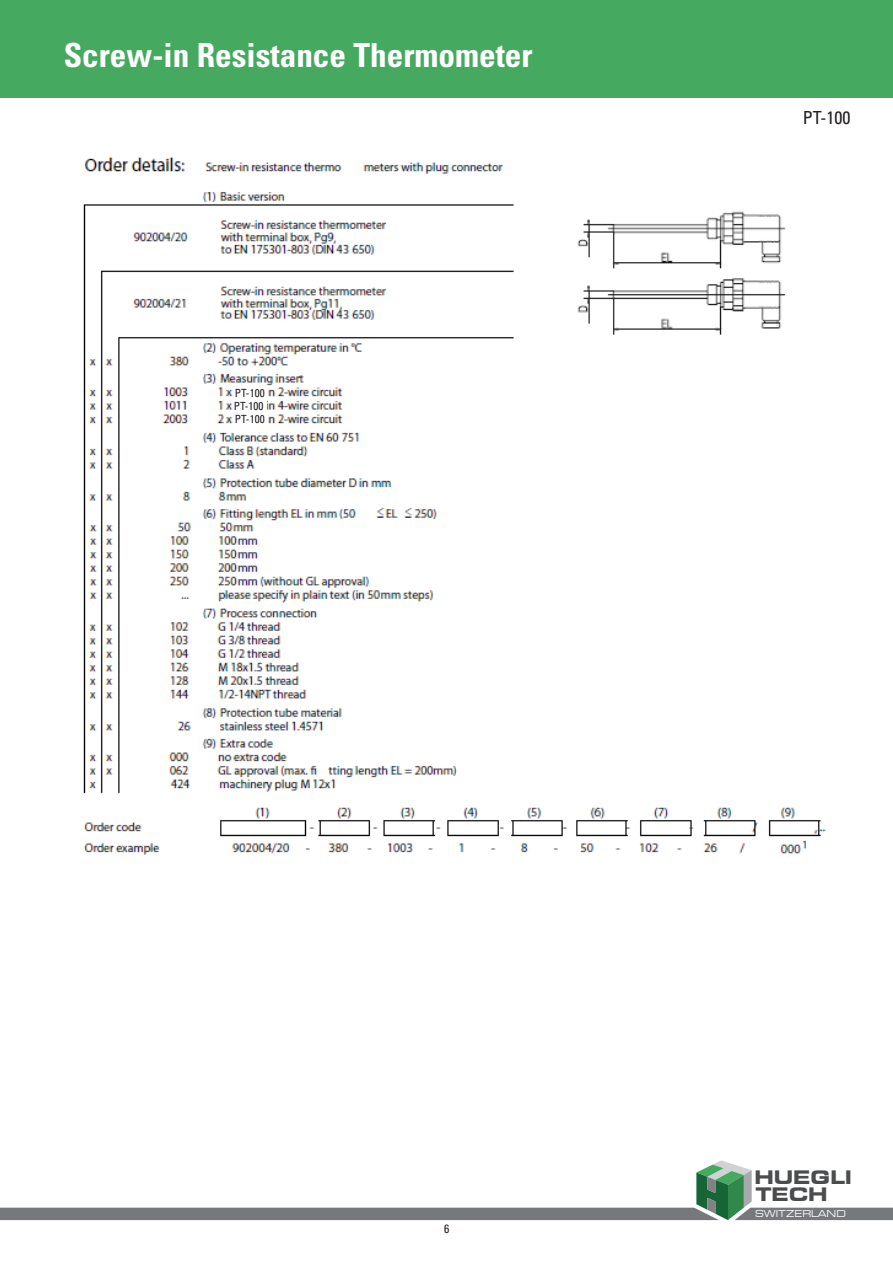
<style>
.page{position:relative;width:893px;height:1263px;background:#fff}
.page>*{position:absolute;margin:0;border:0;box-sizing:border-box;transform-origin:0 0}
.t1{font:700 condensed 33.15px "Univers LT Std";color:#fff}
.t2{font:700 expanded 18.45px/17.9px "Square 721 BT";color:#4b4c4d}
.t3{font:condensed 18px "Univers LT Std";color:#231f20}
.t4{font:condensed 12px "Univers LT Std";color:#231f20}
.t5{font:condensed 11.25px "Univers LT Std";color:#231f20}
.t6{font:expanded 9.45px "Square 721 BT";color:#fff;scale:.96 1}
</style>
<div class="page">
<div style="left:0;top:0;width:893px;height:98px;background:#45aa5f"></div>
<svg style="left:0;top:1160px;width:893px;height:60px"></svg>
<img style="left:83px;top:157px;width:743px;height:698px">
<div style="left:234px;top:386px;width:34px;height:14px;background:#fff"></div>
<div style="left:233px;top:400px;width:34px;height:14px;background:#fff"></div>
<div style="left:234px;top:413px;width:34px;height:14px;background:#fff"></div>
<p class="t1" style="left:64px;top:34px;width:470px">Screw-in Resistance Thermometer</p>
<p class="t5" style="left:235px;top:385px;width:31px">PT-100</p>
<p class="t5" style="left:234px;top:399px;width:31px">PT-100</p>
<p class="t5" style="left:235px;top:412px;width:31px">PT-100</p>
<p class="t3" style="left:803px;top:106px;width:49px">PT-100</p>
<p class="t4" style="left:444px;top:1221px;width:7px">6</p>
<p class="t2" style="left:754px;top:1168px;width:99px">HUEGLI<br>TECH</p>
<p class="t6" style="left:755px;top:1208px;width:96px">SWITZERLAND</p>
</div>
